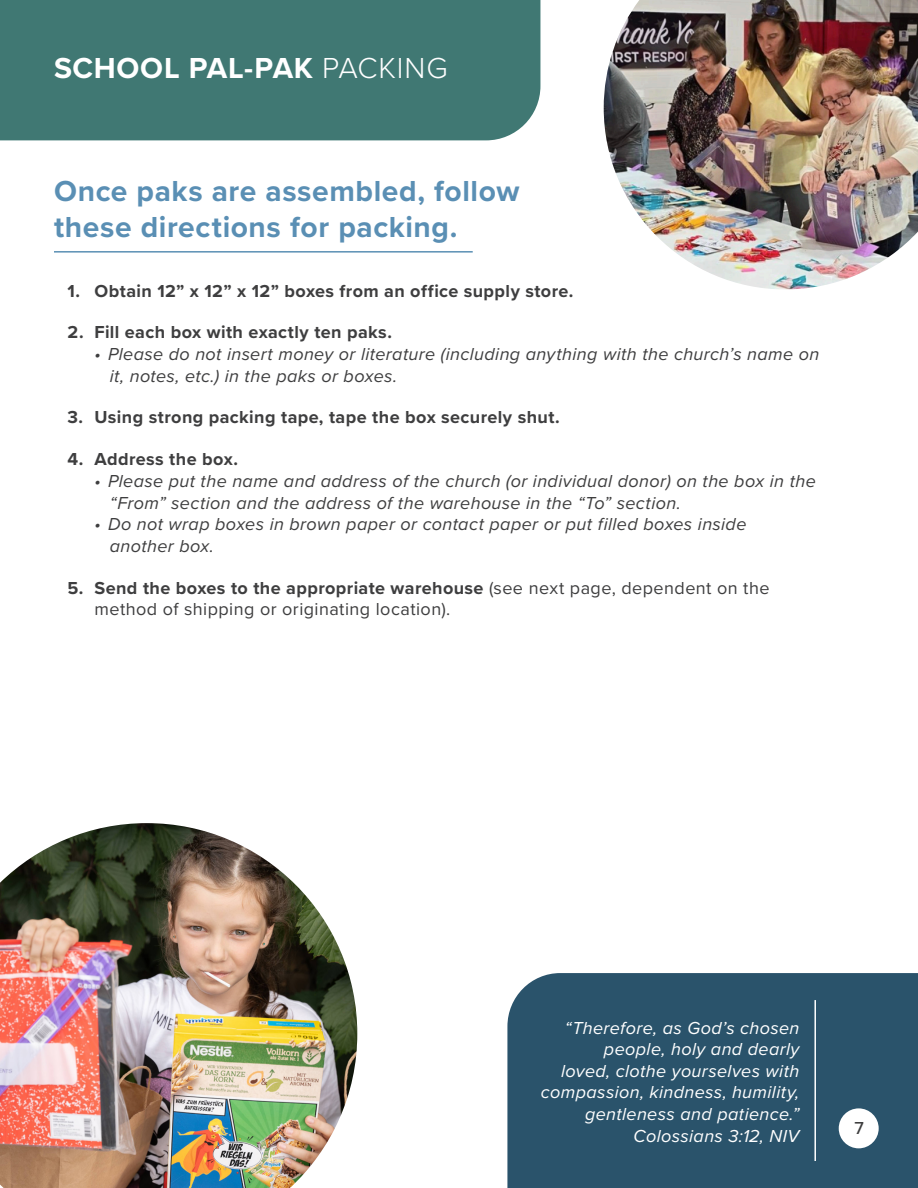
<style>
.page{position:relative;width:918px;height:1188px;background:#fff}
.page>*{position:absolute;margin:0;border:0;box-sizing:border-box;transform-origin:0 0}
.t1{font:700 30px/36px "Proxima Nova";letter-spacing:.02em;color:#5a8fb4}
.t2{font:700 30px "Proxima Nova";letter-spacing:.025em;color:#fff}
.t3{font:italic 18px/21.6px "Proxima Nova";letter-spacing:.02em;color:#3e3e3f}
.t4{font:700 18px "Proxima Nova";letter-spacing:.02em;color:#3e3e3f}
.t5{font:italic 18px/21.6px "Proxima Nova";letter-spacing:.02em;color:#fff;text-align:right}
.t6{font:18px/21.6px "Proxima Nova";letter-spacing:.025em;color:#3e3e3f}
.t7{font:500 18px "Proxima Nova";color:#3e3e3f}
.s1{font-weight:300}
.s2{font-weight:700}
</style>
<div class="page">
<div style="left:0;top:0;width:540px;height:140px;background:#407873"></div>
<div style="left:507px;top:973px;width:411px;height:215px;background:#2a536b"></div>
<img style="left:604px;top:0;width:314px;height:289px">
<hr style="left:54px;top:251px;width:419px;height:2px;background:#5a8fb4">
<img style="left:0;top:823px;width:357px;height:365px">
<hr style="left:814px;top:1000px;width:2px;height:161px;background:#fff">
<div style="left:839px;top:1108px;width:40px;height:40px;background:#fff;border-radius:50%"></div>
<p class="t2" style="left:54px;top:45px;width:395px">SCHOOL PAL-PAK <span class="s1">PACKING</span></p>
<p class="t1" style="left:54px;top:172px;width:467px">Once paks are assembled, follow these directions for packing.</p>
<p class="t4" style="left:68px;top:277px;width:507px">1. Obtain 12” x 12” x 12” boxes from an office supply store.</p>
<p class="t4" style="left:68px;top:319px;width:326px">2. Fill each box with exactly ten paks.</p>
<p class="t3" style="left:110px;top:342px;width:711px;text-indent:-15px">• Please do not insert money or literature (including anything with the church’s name on it, notes, etc.) in the paks or boxes.</p>
<p class="t4" style="left:68px;top:404px;width:494px">3. Using strong packing tape, tape the box securely shut.</p>
<p class="t4" style="left:68px;top:446px;width:172px">4. Address the box.</p>
<p class="t3" style="left:110px;top:469px;width:708px;text-indent:-15px">• Please put the name and address of the church (or individual donor) on the box in the “From” section and the address of the warehouse in the “To” section.</p>
<p class="t3" style="left:110px;top:513px;width:638px;text-indent:-15px">• Do not wrap boxes in brown paper or contact paper or put filled boxes inside another box.</p>
<p class="t6" style="left:94px;top:576px;width:677px;text-indent:-27px"><span class="s2">5. Send the boxes to the appropriate warehouse</span> (see next page, dependent on the method of shipping or originating location).</p>
<p class="t5" style="left:541px;top:1016px;width:260px">“Therefore, as God’s chosen people, holy and dearly<br>loved, clothe yourselves with compassion, kindness, humility, gentleness and patience.”</p>
<p class="t5" style="left:634px;top:1124px;width:167px">Colossians 3:12, NIV</p>
<p class="t7" style="left:855px;top:1115px;width:11px">7</p>
</div>
